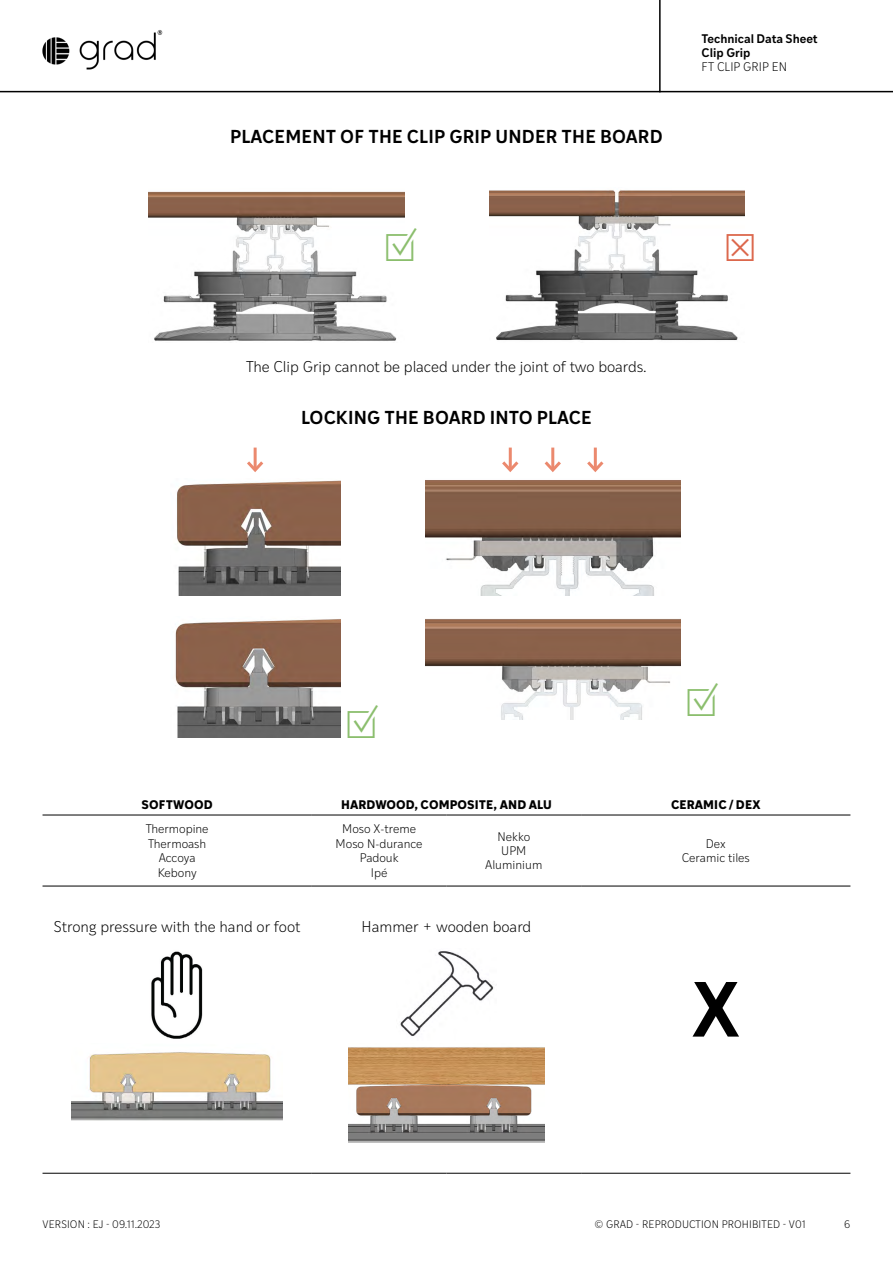
<style>
.page{position:relative;width:893px;height:1263px;background:#fff}
.page>*{position:absolute;margin:0;border:0;box-sizing:border-box;transform-origin:0 0}
.t1{font:600 75px "Ivy Style Sans";color:#000}
.t2{font:300 45px "Ivy Style Sans";color:#8bbe6d}
.t3{font:300 45px "Ivy Style Sans";color:#dc674c}
.t4{font:600 18px "Ivy Style Sans";letter-spacing:.01em;color:#000}
.t5{font:300 15px "Ivy Style Sans";color:#000}
.t6{font:300 12px/14.4px "Ivy Style Sans";color:#000;text-align:center}
.t7{font:700 12px "Ivy Style Sans";letter-spacing:.01em;color:#000}
.t8{font:600 12px/14.4px "Ivy Style Sans";color:#000}
.t9{font:300 10.5px "Ivy Style Sans";letter-spacing:.01em;color:#000}
</style>
<div class="page">
<hr style="left:0;top:91px;width:893px;height:1px;background:#000">
<hr style="left:659px;top:0;width:2px;height:92px;background:#000">
<img style="left:42px;top:30px;width:121px;height:40px">
<hr style="left:43px;top:1173px;width:269px;height:1px;background:#000">
<hr style="left:312px;top:1173px;width:134px;height:1px;background:#000">
<hr style="left:446px;top:1173px;width:135px;height:1px;background:#000">
<hr style="left:581px;top:1173px;width:269px;height:1px;background:#000">
<hr style="left:43px;top:815px;width:269px;height:1px;background:#000">
<hr style="left:312px;top:815px;width:134px;height:1px;background:#000">
<hr style="left:446px;top:815px;width:135px;height:1px;background:#000">
<hr style="left:581px;top:815px;width:269px;height:1px;background:#000">
<hr style="left:43px;top:886px;width:269px;height:1px;background:#000">
<hr style="left:312px;top:886px;width:134px;height:1px;background:#000">
<hr style="left:446px;top:886px;width:135px;height:1px;background:#000">
<hr style="left:581px;top:886px;width:269px;height:1px;background:#000">
<img style="left:151px;top:951px;width:52px;height:88px">
<img style="left:72px;top:1052px;width:211px;height:68px">
<img style="left:400px;top:951px;width:94px;height:85px">
<img style="left:349px;top:1047px;width:195px;height:96px">
<img style="left:176px;top:480px;width:164px;height:115px">
<img style="left:175px;top:619px;width:165px;height:119px">
<img style="left:425px;top:480px;width:255px;height:115px">
<img style="left:425px;top:619px;width:255px;height:101px">
<hr style="left:254px;top:448px;width:3px;height:22px;background:#eb896e">
<svg style="left:247px;top:458px;width:17px;height:14px"></svg>
<hr style="left:509px;top:448px;width:3px;height:22px;background:#eb896e">
<svg style="left:502px;top:458px;width:17px;height:14px"></svg>
<hr style="left:594px;top:448px;width:3px;height:22px;background:#eb896e">
<svg style="left:587px;top:458px;width:17px;height:14px"></svg>
<hr style="left:551px;top:448px;width:3px;height:22px;background:#eb896e">
<svg style="left:544px;top:458px;width:17px;height:14px"></svg>
<img style="left:149px;top:191px;width:255px;height:150px">
<img style="left:489px;top:189px;width:255px;height:151px">
<h3 class="t4" style="left:230px;top:123px;width:434px">PLACEMENT OF THE CLIP GRIP UNDER THE BOARD</h3>
<p class="t8" style="left:702px;top:30px;width:118px">Technical Data Sheet<br>Clip Grip</p>
<p class="t6" style="left:702px;top:59px;width:87px">FT CLIP GRIP EN</p>
<h2 class="t2" style="left:383px;top:213px;width:40px">☑</h2>
<h2 class="t3" style="left:723px;top:213px;width:40px">☒</h2>
<p class="t5" style="left:246px;top:356px;width:402px">The Clip Grip cannot be placed under the joint of two boards.</p>
<h3 class="t4" style="left:301px;top:403px;width:292px">LOCKING THE BOARD INTO PLACE</h3>
<h2 class="t2" style="left:344px;top:690px;width:40px">☑</h2>
<h2 class="t2" style="left:684px;top:668px;width:40px">☑</h2>
<p class="t7" style="left:142px;top:794px;width:73px">SOFTWOOD</p>
<p class="t7" style="left:341px;top:794px;width:212px">HARDWOOD, COMPOSITE, AND ALU</p>
<p class="t7" style="left:671px;top:794px;width:91px">CERAMIC / DEX</p>
<p class="t6" style="left:146px;top:821px;width:65px">Thermopine<br>Thermoash<br>Accoya<br>Kebony</p>
<p class="t6" style="left:336px;top:821px;width:89px">Moso X-treme<br>Moso N-durance<br>Padouk<br>Ipé</p>
<p class="t6" style="left:485px;top:828px;width:59px">Nekko<br>UPM<br>Aluminium</p>
<p class="t6" style="left:682px;top:836px;width:70px">Dex<br>Ceramic tiles</p>
<p class="t5" style="left:54px;top:916px;width:248px">Strong pressure with the hand or foot</p>
<p class="t5" style="left:362px;top:916px;width:171px">Hammer + wooden board</p>
<h1 class="t1" style="left:692px;top:951px;width:49px">X</h1>
<p class="t9" style="left:43px;top:1217px;width:119px">VERSION : EJ - 09.11.2023</p>
<p class="t9" style="left:594px;top:1217px;width:213px">© GRAD - REPRODUCTION PROHIBITED - V01</p>
<p class="t9" style="left:844px;top:1217px;width:8px">6</p>
</div>
